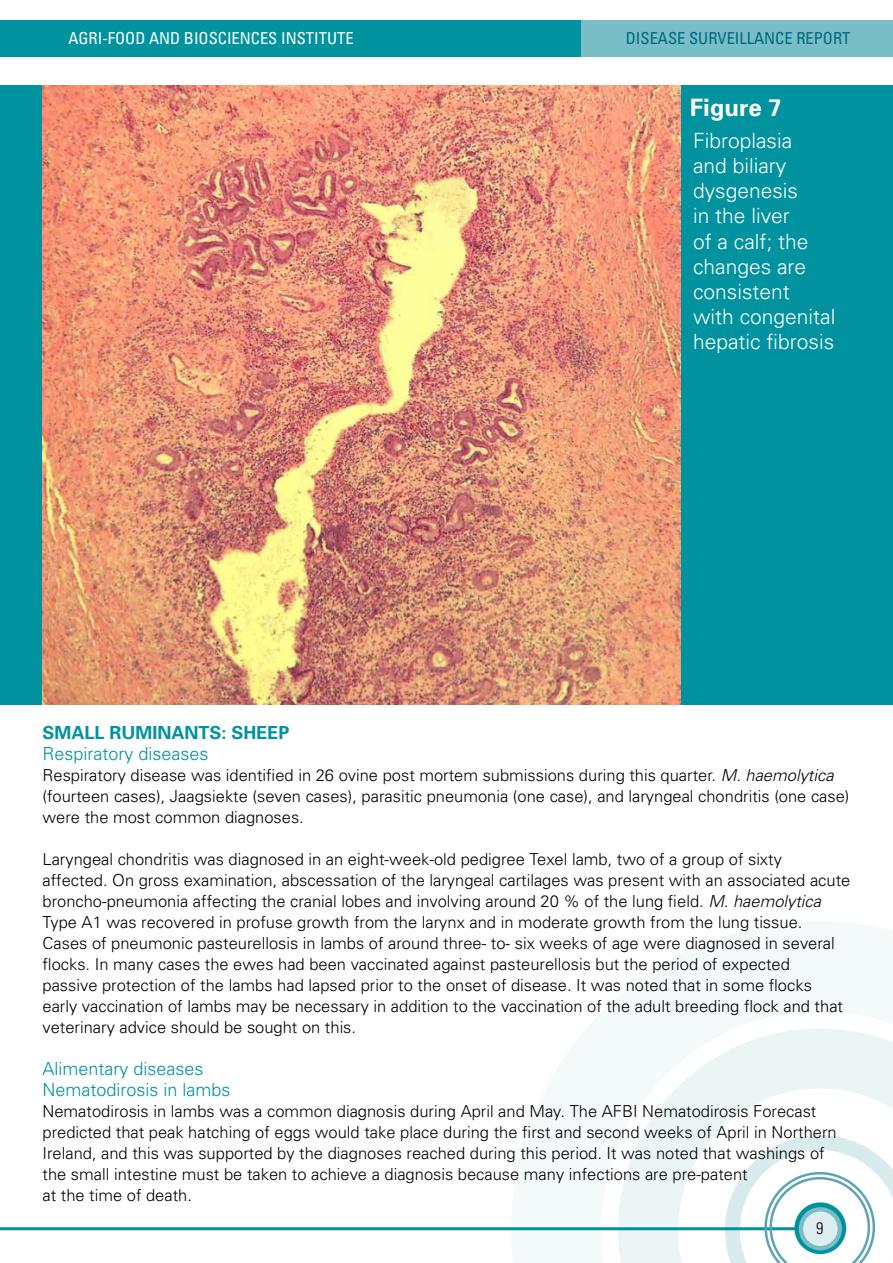
<style>
.page{position:relative;width:893px;height:1263px;background:#fff}
.page>*{position:absolute;margin:0;border:0;box-sizing:border-box;transform-origin:0 0}
.t1{font:700 24px "Univers";color:#fff}
.t2{font:300 21px/25.2px "Univers";color:#fff}
.t3{font:300 18px/21px "Univers";color:#00929f}
.t4{font:700 18px "Univers";color:#00929f}
.t5{font:300 16.5px/21px "Univers";color:#000}
.t6{font:condensed 16.5px "Univers";color:#fff}
.t7{font:condensed 16.5px "Univers";color:#00687c}
.t8{font:300 condensed 16.5px "Univers";color:#000}
.s1{font-style:italic}
</style>
<div class="page">
<svg style="left:511px;top:922px;width:382px;height:341px"></svg>
<hr style="left:0;top:1227px;width:833px;height:3px;background:#00929f">
<div style="left:0;top:20px;width:582px;height:36px;background:#00929f"></div>
<div style="left:582px;top:20px;width:311px;height:36px;background:#79bec7"></div>
<svg style="left:725px;top:1135px;width:168px;height:128px"></svg>
<div style="left:0;top:86px;width:893px;height:619px;background:#00929f"></div>
<img style="left:43px;top:85px;width:637px;height:620px">
<p class="t6" style="left:68px;top:28px;width:287px">AGRI-FOOD AND BIOSCIENCES INSTITUTE</p>
<p class="t7" style="left:626px;top:28px;width:226px">DISEASE SURVEILLANCE REPORT</p>
<h1 class="t1" style="left:690px;top:92px;width:94px">Figure 7</h1>
<p class="t2" style="left:693px;top:127px;width:144px">Fibroplasia<br>and biliary dysgenesis<br>in the liver<br>of a calf; the changes are consistent with congenital hepatic fibrosis</p>
<p class="t4" style="left:43px;top:721px;width:249px">SMALL RUMINANTS: SHEEP</p>
<p class="t3" style="left:43px;top:743px;width:168px">Respiratory diseases</p>
<p class="t5" style="left:43px;top:764px;width:808px">Respiratory disease was identified in 26 ovine post mortem submissions during this quarter. <span class="s1">M. haemolytica </span>(fourteen cases), Jaagsiekte (seven cases), parasitic pneumonia (one case), and laryngeal chondritis (one case) were the most common diagnoses.</p>
<p class="t5" style="left:43px;top:848px;width:809px">Laryngeal chondritis was diagnosed in an eight-week-old pedigree Texel lamb, two of a group of sixty affected. On gross examination, abscessation of the laryngeal cartilages was present with an associated acute broncho-pneumonia affecting the cranial lobes and involving around 20 % of the lung field. <span class="s1">M. haemolytica </span>Type A1 was recovered in profuse growth from the larynx and in moderate growth from the lung tissue.<br>Cases of pneumonic pasteurellosis in lambs of around three- to- six weeks of age were diagnosed in several flocks. In many cases the ewes had been vaccinated against pasteurellosis but the period of expected<br>passive protection of the lambs had lapsed prior to the onset of disease. It was noted that in some flocks early vaccination of lambs may be necessary in addition to the vaccination of the adult breeding flock and that veterinary advice should be sought on this.</p>
<p class="t3" style="left:43px;top:1058px;width:190px">Alimentary diseases<br>Nematodirosis in lambs</p>
<p class="t5" style="left:43px;top:1100px;width:796px">Nematodirosis in lambs was a common diagnosis during April and May. The AFBI Nematodirosis Forecast predicted that peak hatching of eggs would take place during the first and second weeks of April in Northern Ireland, and this was supported by the diagnoses reached during this period. It was noted that washings of the small intestine must be taken to achieve a diagnosis because many infections are pre-patent<br>at the time of death.</p>
<p class="t8" style="left:816px;top:1218px;width:9px">9</p>
</div>
